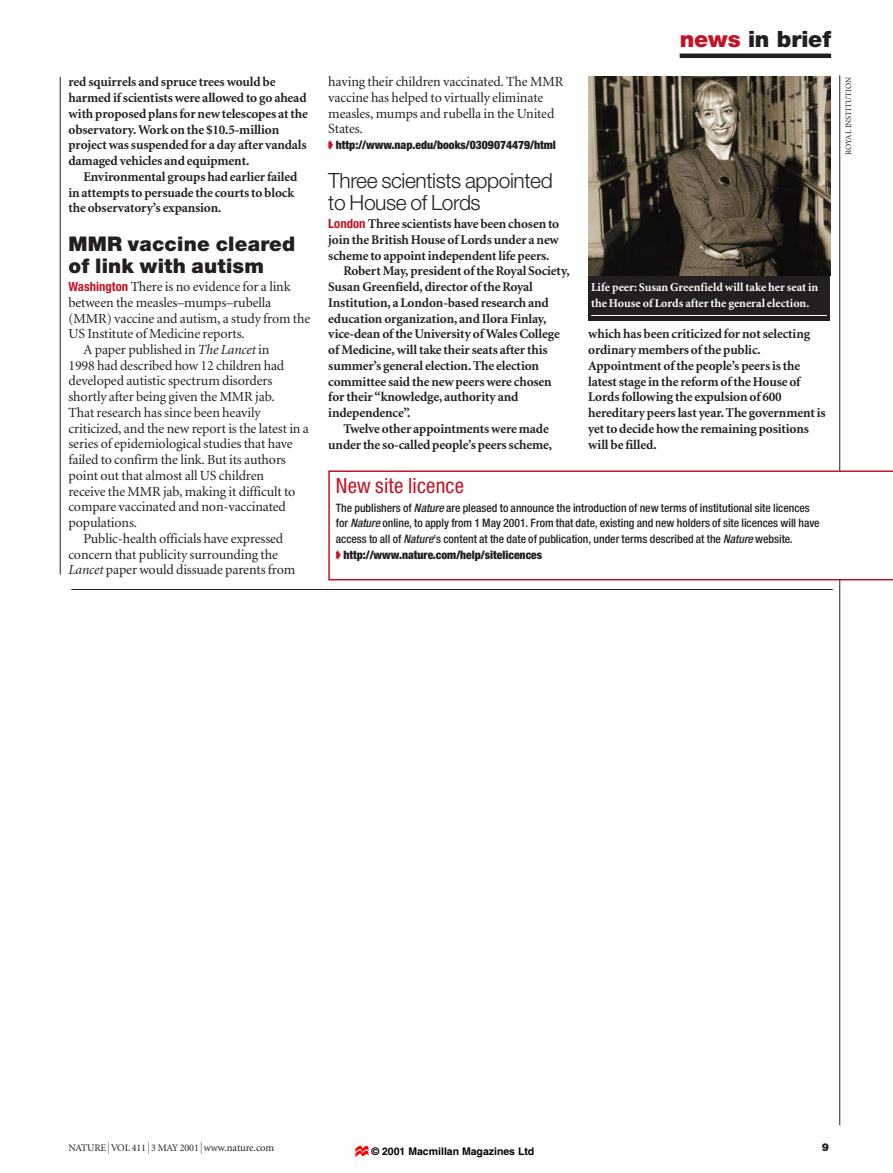
<style>
.page{position:relative;width:893px;height:1173px;background:#fff}
.page>*{position:absolute;margin:0;border:0;box-sizing:border-box;transform-origin:0 0}
.t1{font:900 22.5px "Helvetica Neue";letter-spacing:-.005em;color:#231f20}
.t2{font:300 21px/22.5px "Helvetica Neue";letter-spacing:-.02em;color:#231f20}
.t3{font:condensed 21px "Helvetica Neue";letter-spacing:.01em;color:#c41324}
.t4{font:900 20.25px/22.5px "Helvetica Neue";letter-spacing:.01em;color:#231f20}
.t5{font:13.95px/15.8px "Minion";letter-spacing:-.01em;color:#231f20}
.t6{font:700 13.35px/15.8px "Minion";letter-spacing:-.01em;color:#231f20}
.t7{font:700 12px/15.8px "Minion";color:#fff}
.t8{font:500 condensed 11.7px/15.8px "Helvetica Neue";color:#231f20}
.t9{font:900 condensed 11.7px "Helvetica Neue";color:#231f20}
.t10{font:900 10.8px "Helvetica Neue";color:#231f20}
.t11{font:700 10.5px "Helvetica";color:#000}
.t12{font:10.2px "Minion";letter-spacing:-.01em;color:#231f20}
.t13{font:8.25px "Minion";color:#231f20}
.s1{font-family:"Helvetica Neue";font-weight:700;font-stretch:condensed;font-size:12.75px;color:#c41324}
.s2{font-style:italic}
.s3{color:#c41324}
.s4{font-family:"Helvetica Neue";font-stretch:condensed;font-size:12.75px;color:#c41324}
.s5{font-weight:900}
.s6{font-family:"Unica SB";font-weight:300;font-size:12px}
.s7{font-size:10.5px}
</style>
<div class="page">
<hr style="left:679px;top:54px;width:152px;height:4px;background:#231f20">
<hr style="left:60px;top:77px;width:1px;height:497px;background:#231f20">
<hr style="left:839px;top:75px;width:1px;height:1050px;background:#231f20">
<svg style="left:328px;top:470px;width:564px;height:110px"></svg>
<hr style="left:71px;top:589px;width:761px;height:1px;background:#231f20">
<div style="left:588px;top:276px;width:242px;height:45px;background:#231f20"></div>
<hr style="left:591px;top:315px;width:236px;height:1px;background:#fff">
<img style="left:588px;top:77px;width:242px;height:199px">
<svg style="left:355px;top:1146px;width:13px;height:11px"></svg>
<p class="t6" style="left:68px;top:75px;width:241px">red squirrels and spruce trees would be harmed if scientists were allowed to go ahead with proposed plans for new telescopes at the observatory. Work on the $10.5-million project was suspended for a day after vandals damaged vehicles and equipment.</p>
<p class="t6" style="left:68px;top:170px;width:230px;text-indent:15px">Environmental groups had earlier failed in attempts to persuade the courts to block the observatory’s expansion.</p>
<h3 class="t4" style="left:68px;top:234px;width:228px">MMR vaccine cleared of link with autism</h3>
<p class="t5" style="left:68px;top:280px;width:223px"><span class="s1">Washington</span> There is no evidence for a link</p>
<p class="t5" style="left:68px;top:296px;width:204px">between the measles–mumps–rubella</p>
<p class="t5" style="left:68px;top:311px;width:243px">(MMR) vaccine and autism, a study from the</p>
<p class="t5" style="left:68px;top:327px;width:178px">US Institute of Medicine reports.</p>
<p class="t5" style="left:83px;top:343px;width:187px">A paper published in <span class="s2">The Lancet</span> in</p>
<p class="t5" style="left:68px;top:359px;width:217px">1998 had described how 12 children had</p>
<p class="t5" style="left:68px;top:374px;width:205px">developed autistic spectrum disorders</p>
<p class="t5" style="left:68px;top:390px;width:208px">shortly after being given the MMR jab.</p>
<p class="t5" style="left:68px;top:406px;width:194px">That research has since been heavily</p>
<p class="t5" style="left:68px;top:422px;width:242px">criticized, and the new report is the latest in a</p>
<p class="t5" style="left:68px;top:437px;width:226px">series of epidemiological studies that have</p>
<p class="t5" style="left:68px;top:453px;width:219px">failed to confirm the link. But its authors</p>
<p class="t5" style="left:68px;top:469px;width:197px">point out that almost all US children</p>
<p class="t5" style="left:68px;top:485px;width:228px">receive the MMR jab, making it difficult to</p>
<p class="t5" style="left:68px;top:500px;width:219px">compare vaccinated and non-vaccinated</p>
<p class="t5" style="left:68px;top:516px;width:70px">populations.</p>
<p class="t5" style="left:83px;top:532px;width:201px">Public-health officials have expressed</p>
<p class="t5" style="left:68px;top:548px;width:211px">concern that publicity surrounding the</p>
<p class="t5" style="left:68px;top:563px;width:228px"><span class="s2">Lancet</span> paper would dissuade parents from</p>
<p class="t5" style="left:328px;top:75px;width:236px">having their children vaccinated. The MMR vaccine has helped to virtually eliminate measles, mumps and rubella in the United States.</p>
<p class="t9" style="left:328px;top:141px;width:229px"><span class="s3">➧</span> http://www.nap.edu/books/0309074479/html</p>
<h2 class="t2" style="left:328px;top:171px;width:226px">Three scientists appointed to House of Lords</h2>
<p class="t6" style="left:328px;top:217px;width:232px"><span class="s4">London</span> Three scientists have been chosen to</p>
<p class="t6" style="left:328px;top:233px;width:232px">join the British House of Lords under a new</p>
<p class="t6" style="left:328px;top:248px;width:223px">scheme to appoint independent life peers.</p>
<p class="t6" style="left:343px;top:264px;width:228px">Robert May, president of the Royal Society,</p>
<p class="t6" style="left:328px;top:280px;width:206px">Susan Greenfield, director of the Royal</p>
<p class="t6" style="left:328px;top:296px;width:222px">Institution, a London-based research and</p>
<p class="t6" style="left:328px;top:311px;width:220px">education organization, and Ilora Finlay,</p>
<p class="t6" style="left:328px;top:327px;width:233px">vice-dean of the University of Wales College</p>
<p class="t6" style="left:328px;top:343px;width:221px">of Medicine, will take their seats after this</p>
<p class="t6" style="left:328px;top:359px;width:212px">summer’s general election. The election</p>
<p class="t6" style="left:328px;top:374px;width:225px">committee said the new peers were chosen</p>
<p class="t6" style="left:328px;top:390px;width:191px">for their “knowledge, authority and</p>
<p class="t6" style="left:328px;top:406px;width:84px">independence”.</p>
<p class="t6" style="left:343px;top:422px;width:207px">Twelve other appointments were made</p>
<p class="t6" style="left:328px;top:437px;width:225px">under the so-called people’s peers scheme,</p>
<h1 class="t1" style="left:679px;top:31px;width:153px"><span class="s3">news</span> in brief</h1>
<p class="t7" style="left:591px;top:280px;width:229px">Life peer: Susan Greenfield will take her seat in the House of Lords after the general election.</p>
<p class="t6" style="left:588px;top:327px;width:239px">which has been criticized for not selecting ordinary members of the public.<br>Appointment of the people’s peers is the latest stage in the reform of the House of Lords following the expulsion of 600 hereditary peers last year. The government is yet to decide how the remaining positions will be filled.</p>
<h2 class="t3" style="left:336px;top:478px;width:130px">New site licence</h2>
<p class="t8" style="left:336px;top:500px;width:485px">The publishers of <span class="s2">Nature</span> are pleased to announce the introduction of new terms of institutional site licences for <span class="s2">Nature</span> online, to apply from 1 May 2001. From that date, existing and new holders of site licences will have access to all of <span class="s2">Nature</span>'s content at the date of publication, under terms described at the <span class="s2">Nature</span> website.<br><span class="s3">➧</span> <span class="s5">http://www.nature.com/help/sitelicences</span></p>
<p class="t13" style="left:845px;top:155px;width:79px;rotate:-90deg">ROYAL INSTITUTION</p>
<p class="t12" style="left:68px;top:1143px;width:207px">NATURE <span class="s6">|</span> VOL 411 <span class="s6">|</span> 3 MAY 2001 <span class="s6">|</span> <span class="s7">www.nature.com</span></p>
<p class="t10" style="left:821px;top:1143px;width:9px">9</p>
<p class="t11" style="left:371px;top:1148px;width:164px">© 2001 Macmillan Magazines Ltd</p>
</div>
